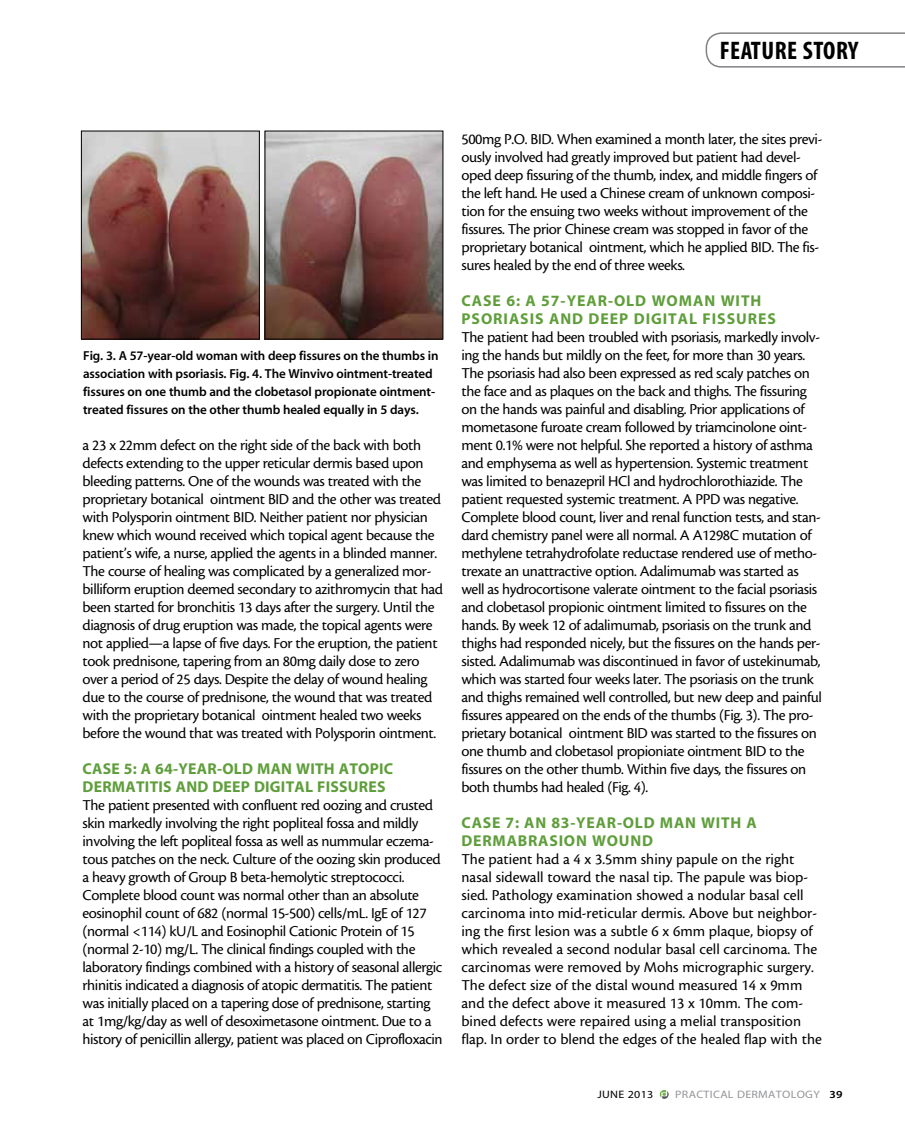
<style>
.page{position:relative;width:905px;height:1134px;background:#fff}
.page>*{position:absolute;margin:0;border:0;box-sizing:border-box;transform-origin:0 0}
.t1{font:25.5px "Myriad MM 700 300";letter-spacing:.02em;color:#000}
.t2{font:15.75px/18px "Cronos MM 408 10";letter-spacing:-.025em;color:#000}
.t3{font:15.75px/18px "Cronos MM 408 10";color:#000}
.t4{font:15.75px/18px "Myriad MM 700 600";letter-spacing:.05em;color:#5f9e3b}
.t5{font:15.75px/18px "Myriad MM 700 600";letter-spacing:.015em;color:#5f9e3b}
.t6{font:13.05px/18px "Myriad MM 565 600";letter-spacing:-.01em;color:#000}
.t7{font:10.8px "Myriad MM 400 600";letter-spacing:.025em;color:#939598;scale:1.11 1}
.t8{font:10.8px "Myriad MM 400 600";letter-spacing:.025em;color:#000;scale:1.11 1}
.s1{font-family:"Myriad MM 565 600";color:#000}
</style>
<div class="page">
<svg style="left:659px;top:1090px;width:9px;height:9px"></svg>
<svg style="left:705px;top:32px;width:199px;height:36px"></svg>
<img style="left:83px;top:133px;width:175px;height:204px">
<div style="left:81px;top:131px;width:179px;height:208px;border:1px solid #000"></div>
<img style="left:266px;top:133px;width:175px;height:204px">
<div style="left:264px;top:131px;width:179px;height:208px;border:1px solid #000"></div>
<h1 class="t1" style="left:719px;top:38px;width:140px">FEATURE STORY</h1>
<p class="t6" style="left:83px;top:347px;width:357px">Fig. 3. A 57-year-old woman with deep fissures on the thumbs in association with psoriasis. Fig. 4. The Winvivo ointment-treated fissures on one thumb and the clobetasol propionate ointment&shy;treated fissures on the other thumb healed equally in 5 days.</p>
<p class="t2" style="left:82px;top:436px;width:362px">a 23 x 22mm defect on the right side of the back with both defects extending to the upper reticular dermis based upon bleeding patterns. One of the wounds was treated with the proprietary botanical ointment BID and the other was treated with Polysporin ointment BID. Neither patient nor physician knew which wound received which topical agent because the patient’s wife, a nurse, applied the agents in a blinded manner.<br>The course of healing was complicated by a generalized mor&shy;billiform eruption deemed secondary to azithromycin that had been started for bronchitis 13 days after the surgery. Until the diagnosis of drug eruption was made, the topical agents were not applied—a lapse of five days. For the eruption, the patient took prednisone, tapering from an 80mg daily dose to zero over a period of 25 days. Despite the delay of wound healing due to the course of prednisone, the wound that was treated with the proprietary botanical ointment healed two weeks before the wound that was treated with Polysporin ointment.</p>
<p class="t5" style="left:82px;top:761px;width:311px">CASE 5: A 64-YEAR-OLD MAN WITH ATOPIC<br>DERMATITIS AND DEEP DIGITAL FISSURES</p>
<p class="t2" style="left:82px;top:796px;width:362px">The patient presented with confluent red oozing and crusted skin markedly involving the right popliteal fossa and mildly involving the left popliteal fossa as well as nummular eczema&shy;tous patches on the neck. Culture of the oozing skin produced a heavy growth of Group B beta-hemolytic streptococci.<br>Complete blood count was normal other than an absolute eosinophil count of 682 (normal 15-500) cells/mL. IgE of 127 (normal &lt;114) kU/L and Eosinophil Cationic Protein of 15 (normal 2-10) mg/L. The clinical findings coupled with the laboratory findings combined with a history of seasonal allergic rhinitis indicated a diagnosis of atopic dermatitis. The patient was initially placed on a tapering dose of prednisone, starting at 1mg/kg/day as well of desoximetasone ointment. Due to a history of penicillin allergy, patient was placed on Ciprofloxacin</p>
<p class="t2" style="left:461px;top:130px;width:362px">500mg P.O. BID. When examined a month later, the sites previ&shy;ously involved had greatly improved but patient had devel&shy;oped deep fissuring of the thumb, index, and middle fingers of the left hand. He used a Chinese cream of unknown composi&shy;tion for the ensuing two weeks without improvement of the fissures. The prior Chinese cream was stopped in favor of the proprietary botanical ointment, which he applied BID. The fis&shy;sures healed by the end of three weeks.</p>
<p class="t4" style="left:461px;top:293px;width:316px">CASE 6: A 57-YEAR-OLD WOMAN WITH<br>PSORIASIS AND DEEP DIGITAL FISSURES</p>
<p class="t2" style="left:461px;top:329px;width:362px">The patient had been troubled with psoriasis, markedly involv&shy;ing the hands but mildly on the feet, for more than 30 years.<br>The psoriasis had also been expressed as red scaly patches on the face and as plaques on the back and thighs. The fissuring on the hands was painful and disabling. Prior applications of mometasone furoate cream followed by triamcinolone oint&shy;ment 0.1% were not helpful. She reported a history of asthma and emphysema as well as hypertension. Systemic treatment was limited to benazepril HCl and hydrochlorothiazide. The patient requested systemic treatment. A PPD was negative.<br>Complete blood count, liver and renal function tests, and stan&shy;dard chemistry panel were all normal. A A1298C mutation of methylene tetrahydrofolate reductase rendered use of metho&shy;trexate an unattractive option. Adalimumab was started as well as hydrocortisone valerate ointment to the facial psoriasis and clobetasol propionic ointment limited to fissures on the hands. By week 12 of adalimumab, psoriasis on the trunk and thighs had responded nicely, but the fissures on the hands per&shy;sisted. Adalimumab was discontinued in favor of ustekinumab, which was started four weeks later. The psoriasis on the trunk and thighs remained well controlled, but new deep and painful fissures appeared on the ends of the thumbs (Fig. 3). The pro&shy;prietary botanical ointment BID was started to the fissures on one thumb and clobetasol propioniate ointment BID to the fissures on the other thumb. Within five days, the fissures on both thumbs had healed (Fig. 4).</p>
<p class="t4" style="left:461px;top:815px;width:297px">CASE 7: AN 83-YEAR-OLD MAN WITH A<br>DERMABRASION WOU ND</p>
<p class="t3" style="left:461px;top:851px;width:362px">The patient had a 4 x 3.5mm shiny papule on the right nasal sidewall toward the nasal tip. The papule was biop&shy;sied. Pathology examination showed a nodular basal cell carcinoma into mid-reticular dermis. Above but neighbor&shy;ing the first lesion was a subtle 6 x 6mm plaque, biopsy of which revealed a second nodular basal cell carcinoma. The carcinomas were removed by Mohs micrographic surgery.<br>The defect size of the distal wound measured 14 x 9mm and the defect above it measured 13 x 10mm. The com&shy;bined defects were repaired using a melial transposition flap. In order to blend the edges of the healed flap with the</p>
<p class="t8" style="left:597px;top:1089px;width:52px">JUNE 2013</p>
<p class="t7" style="left:675px;top:1089px;width:152px">PRACTICAL DERMATOLOGY <span class="s1">39</span></p>
</div>
